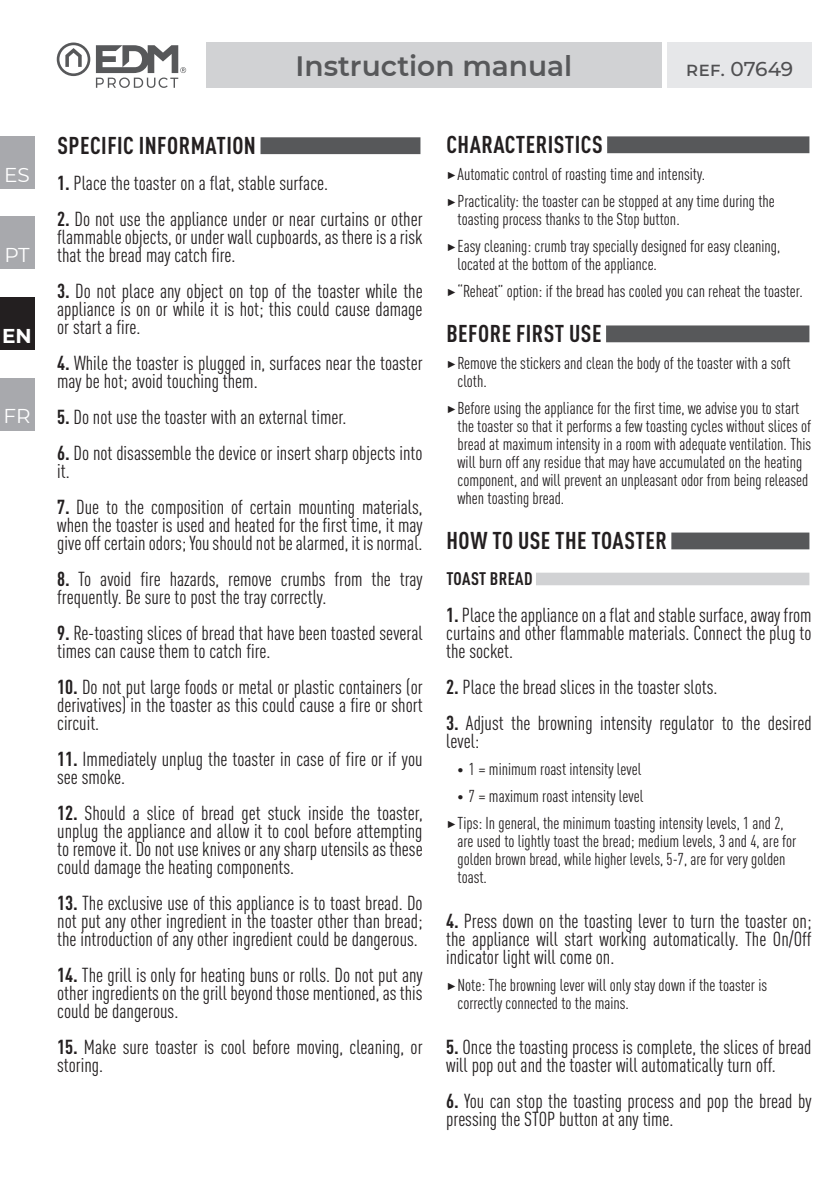
<style>
.page{position:relative;width:840px;height:1191px;background:#fff}
.page>*{position:absolute;margin:0;border:0;box-sizing:border-box;transform-origin:0 0}
.t1{font:600 28px "Montserrat";color:#57585a}
.t2{font:700 condensed 24px "DIN Pro";letter-spacing:.02em;color:#231f20}
.t3{font:condensed 20px/18px "DIN Pro";color:#231f20;text-align:justify}
.t4{font:500 20px "Montserrat";letter-spacing:-.005em;color:#505052}
.t5{font:20px "Montserrat";color:#fff}
.t6{font:700 20px "Montserrat";color:#fff}
.t7{font:700 condensed 18px "DIN Pro";letter-spacing:.02em;color:#231f20}
.t8{font:condensed 17px/18px "DIN Pro";color:#231f20}
.s1{font-weight:700}
.s2{font-family:"Montserrat";font-stretch:normal}
.s3{font-family:"Montserrat";font-weight:700;font-stretch:normal}
</style>
<div class="page">
<div style="left:206px;top:43px;width:455px;height:45px;background:#d1d2d4"></div>
<div style="left:667px;top:43px;width:144px;height:45px;background:#e6e7e9"></div>
<div style="left:0;top:137px;width:34px;height:52px;background:#a8a9ad"></div>
<div style="left:0;top:216px;width:34px;height:53px;background:#a8a9ad"></div>
<div style="left:0;top:297px;width:34px;height:53px;background:#231f20"></div>
<div style="left:0;top:378px;width:34px;height:52px;background:#a8a9ad"></div>
<svg style="left:57px;top:43px;width:129px;height:45px"></svg>
<div style="left:260px;top:137px;width:160px;height:17px;background:#57585a"></div>
<div style="left:606px;top:136px;width:203px;height:17px;background:#57585a"></div>
<div style="left:605px;top:325px;width:204px;height:17px;background:#57585a"></div>
<div style="left:671px;top:532px;width:138px;height:17px;background:#57585a"></div>
<div style="left:535px;top:572px;width:274px;height:13px;background:#d1d2d4"></div>
<p class="t5" style="left:4px;top:161px;width:27px">ES</p>
<p class="t5" style="left:4px;top:241px;width:27px">PT</p>
<p class="t6" style="left:2px;top:321px;width:31px">EN</p>
<p class="t5" style="left:3px;top:402px;width:29px">FR</p>
<h1 class="t1" style="left:295px;top:46px;width:278px">Instruction manual</h1>
<p class="t4" style="left:685px;top:55px;width:109px">ref. 07649</p>
<p class="t2" style="left:57px;top:127px;width:200px">SPECIFIC INFORMATION</p>
<p class="t3" style="left:57px;top:173px;width:272px"><span class="s1">1.</span> Place the toaster on a flat, stable surface.</p>
<p class="t3" style="left:57px;top:209px;width:367px"><span class="s1">2.</span> Do not use the appliance under or near curtains or other flammable objects, or under wall cupboards, as there is a risk that the bread may catch fire.</p>
<p class="t3" style="left:57px;top:281px;width:367px"><span class="s1">3.</span> Do not place any object on top of the toaster while the appliance is on or while it is hot; this could cause damage or start a fire.</p>
<p class="t3" style="left:57px;top:353px;width:367px"><span class="s1">4.</span> While the toaster is plugged in, surfaces near the toaster may be hot; avoid touching them.</p>
<p class="t3" style="left:57px;top:407px;width:291px"><span class="s1">5.</span> Do not use the toaster with an external timer.</p>
<p class="t3" style="left:57px;top:443px;width:366px"><span class="s1">6.</span> Do not disassemble the device or insert sharp objects into it.</p>
<p class="t3" style="left:57px;top:497px;width:367px"><span class="s1">7.</span> Due to the composition of certain mounting materials, when the toaster is used and heated for the first time, it may give off certain odors; You should not be alarmed, it is normal.</p>
<p class="t3" style="left:57px;top:569px;width:367px"><span class="s1">8.</span> To avoid fire hazards, remove crumbs from the tray frequently. Be sure to post the tray correctly.</p>
<p class="t3" style="left:57px;top:623px;width:367px"><span class="s1">9.</span> Re-toasting slices of bread that have been toasted several times can cause them to catch fire.</p>
<p class="t3" style="left:57px;top:677px;width:367px"><span class="s1">10.</span> Do not put large foods or metal or plastic containers (or derivatives) in the toaster as this could cause a fire or short circuit.</p>
<p class="t3" style="left:57px;top:749px;width:367px"><span class="s1">11.</span> Immediately unplug the toaster in case of fire or if you see smoke.</p>
<p class="t3" style="left:57px;top:803px;width:367px"><span class="s1">12.</span> Should a slice of bread get stuck inside the toaster, unplug the appliance and allow it to cool before attempting to remove it. Do not use knives or any sharp utensils as these could damage the heating components.</p>
<p class="t3" style="left:57px;top:893px;width:367px"><span class="s1">13.</span> The exclusive use of this appliance is to toast bread. Do not put any other ingredient in the toaster other than bread; the introduction of any other ingredient could be dangerous.</p>
<p class="t3" style="left:57px;top:965px;width:367px"><span class="s1">14.</span> The grill is only for heating buns or rolls. Do not put any other ingredients on the grill beyond those mentioned, as this could be dangerous.</p>
<p class="t3" style="left:57px;top:1037px;width:366px"><span class="s1">15.</span> Make sure toaster is cool before moving, cleaning, or storing.</p>
<p class="t2" style="left:446px;top:126px;width:158px">CHARACTERISTICS</p>
<p class="t8" style="left:446px;top:159px;width:330px;line-height:27px"><span class="s2">▶</span>Automatic control of roasting time and intensity. <span class="s2">▶</span>Practicality: the toaster can be stopped at any time during the</p>
<p class="t8" style="left:446px;top:204px;width:335px;line-height:27px;text-indent:11px">toasting process thanks to the Stop button.<br><span class="s2">▶</span>Easy cleaning: crumb tray specially designed for easy cleaning,</p>
<p class="t8" style="left:446px;top:249px;width:358px;line-height:27px;text-indent:11px">located at the bottom of the appliance.<br><span class="s2">▶</span>“Reheat” option: if the bread has cooled you can reheat the toaster.</p>
<p class="t2" style="left:446px;top:315px;width:156px">BEFORE FIRST USE</p>
<p class="t8" style="left:457px;top:353px;width:334px;text-indent:-11px"><span class="s2">▶</span>Remove the stickers and clean the body of the toaster with a soft cloth.</p>
<p class="t8" style="left:457px;top:398px;width:355px;text-indent:-11px"><span class="s2">▶</span>Before using the appliance for the first time, we advise you to start the toaster so that it performs a few toasting cycles without slices of bread at maximum intensity in a room with adequate ventilation. This will burn off any residue that may have accumulated on the heating component, and will prevent an unpleasant odor from being released when toasting bread.</p>
<p class="t2" style="left:446px;top:522px;width:222px">HOW TO USE THE TOASTER</p>
<p class="t7" style="left:446px;top:565px;width:88px">TOAST BREAD</p>
<p class="t3" style="left:446px;top:605px;width:367px"><span class="s1">1.</span> Place the appliance on a flat and stable surface, away from curtains and other flammable materials. Connect the plug to the socket.</p>
<p class="t3" style="left:446px;top:677px;width:273px"><span class="s1">2.</span> Place the bread slices in the toaster slots.</p>
<p class="t3" style="left:446px;top:713px;width:367px"><span class="s1">3.</span> Adjust the browning intensity regulator to the desired level:</p>
<p class="t8" style="left:457px;top:759px;width:185px"><span class="s3">•</span> 1 = minimum roast intensity level</p>
<p class="t8" style="left:446px;top:781px;width:339px;line-height:27px;text-indent:11px"><span class="s3">•</span> 7 = maximum roast intensity level<br><span class="s2">▶</span>Tips: In general, the minimum toasting intensity levels, 1 and 2,</p>
<p class="t8" style="left:457px;top:831px;width:340px">are used to lightly toast the bread; medium levels, 3 and 4, are for golden brown bread, while higher levels, 5-7, are for very golden toast.</p>
<p class="t3" style="left:446px;top:911px;width:367px"><span class="s1">4.</span> Press down on the toasting lever to turn the toaster on; the appliance will start working automatically. The On/Off indicator light will come on.</p>
<p class="t8" style="left:457px;top:975px;width:311px;text-indent:-11px"><span class="s2">▶</span>Note: The browning lever will only stay down if the toaster is correctly connected to the mains.</p>
<p class="t3" style="left:446px;top:1037px;width:366px"><span class="s1">5.</span> Once the toasting process is complete, the slices of bread will pop out and the toaster will automatically turn off.</p>
<p class="t3" style="left:446px;top:1091px;width:366px"><span class="s1">6.</span> You can stop the toasting process and pop the bread by pressing the STOP button at any time.</p>
</div>
